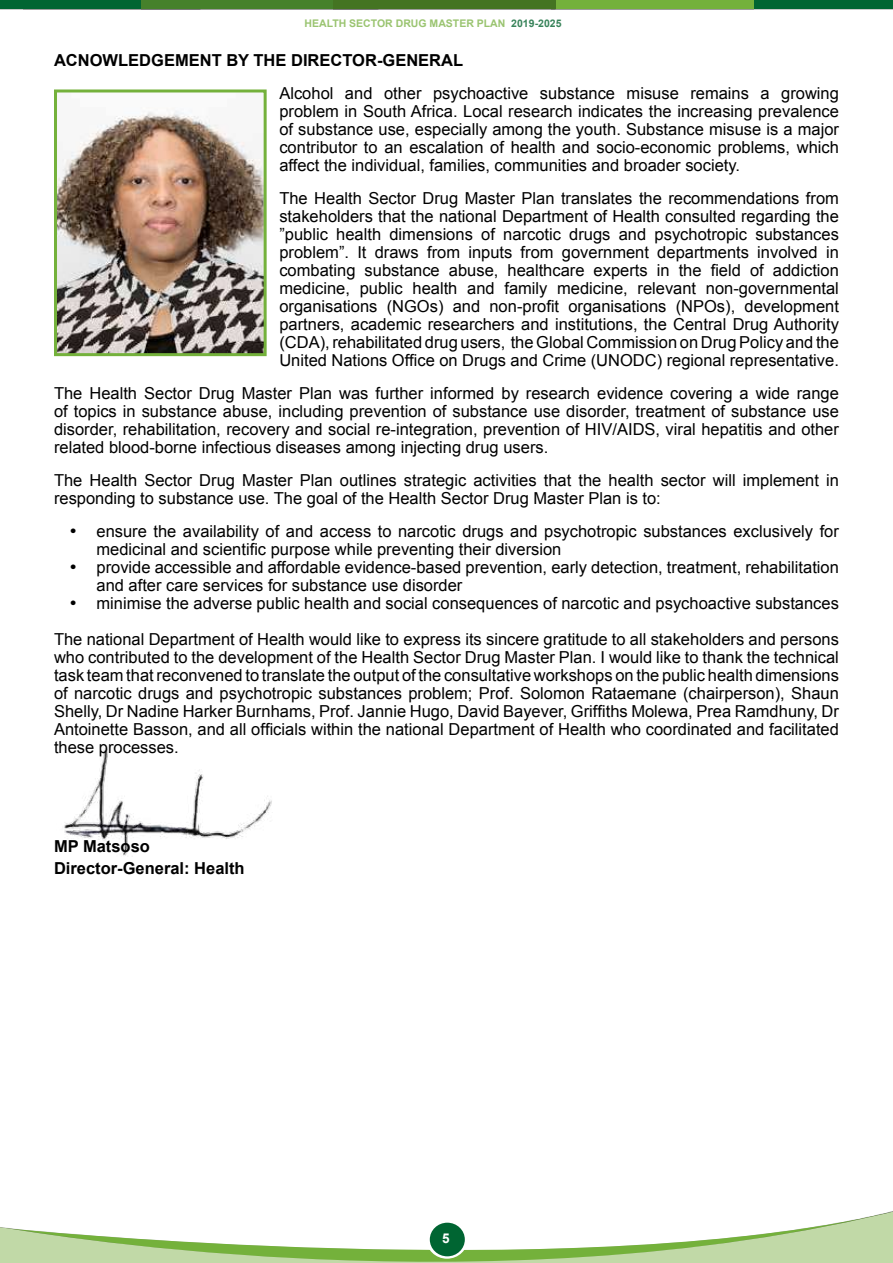
<style>
.page{position:relative;width:893px;height:1263px;background:#fff}
.page>*{position:absolute;margin:0;border:0;box-sizing:border-box;transform-origin:0 0}
.t1{font:16.5px/18px "Arial";color:#000;text-align:justify}
.t2{font:700 16.5px/22.2px "Arial";color:#000}
.t3{font:700 13.5px "Arial";color:#fff}
.t4{font:700 10.5px "Arial";color:#9ac470}
.s1{color:#39845b}
</style>
<div class="page">
<svg style="left:0;top:1211px;width:893px;height:52px"></svg>
<svg style="left:426px;top:1218px;width:42px;height:41px"></svg>
<div style="left:430px;top:1223px;width:35px;height:33px;background:#006532;border-radius:50%"></div>
<div style="left:0;top:0;width:893px;height:9px;background:#006532"></div>
<div style="left:551px;top:0;width:202px;height:9px;background:#74b13b"></div>
<div style="left:141px;top:0;width:237px;height:9px;background:#46812b"></div>
<div style="left:333px;top:0;width:222px;height:9px;background:#447422"></div>
<img style="left:64px;top:748px;width:208px;height:108px">
<img style="left:58px;top:110px;width:205px;height:242px">
<div style="left:54px;top:89px;width:213px;height:267px;border:3px solid #74b13b"></div>
<p class="t4" style="left:305px;top:16px;width:258px">HEALTH SECTOR DRUG MASTER PLAN <span class="s1">2019-2025</span></p>
<p class="t2" style="left:54px;top:50px;width:411px">ACNOWLEDGEMENT BY THE DIRECTOR-GENERAL</p>
<p class="t1" style="left:279px;top:84px;width:561px">Alcohol and other psychoactive substance misuse remains a growing problem in South Africa. Local research indicates the increasing prevalence of substance use, especially among the youth. Substance misuse is a major contributor to an escalation of health and socio-economic problems, which affect the individual, families, communities and broader society.</p>
<p class="t1" style="left:279px;top:189px;width:561px">The Health Sector Drug Master Plan translates the recommendations from stakeholders that the national Department of Health consulted regarding the ”public health dimensions of narcotic drugs and psychotropic substances problem”. It draws from inputs from government departments involved in combating substance abuse, healthcare experts in the field of addiction medicine, public health and family medicine, relevant non-governmental organisations (NGOs) and non-profit organisations (NPOs), development partners, academic researchers and institutions, the Central Drug Authority (CDA), rehabilitated drug users, the Global Commission on Drug Policy and the United Nations Office on Drugs and Crime (UNODC) regional representative.</p>
<p class="t1" style="left:54px;top:384px;width:786px">The Health Sector Drug Master Plan was further informed by research evidence covering a wide range of topics in substance abuse, including prevention of substance use disorder, treatment of substance use disorder, rehabilitation, recovery and social re-integration, prevention of HIV/AIDS, viral hepatitis and other related blood-borne infectious diseases among injecting drug users.</p>
<p class="t1" style="left:54px;top:471px;width:786px">The Health Sector Drug Master Plan outlines strategic activities that the health sector will implement in responding to substance use. The goal of the Health Sector Drug Master Plan is to:</p>
<p class="t1" style="left:97px;top:522px;width:744px;text-indent:-27px">• ensure the availability of and access to narcotic drugs and psychotropic substances exclusively for medicinal and scientific purpose while preventing their diversion</p>
<p class="t1" style="left:97px;top:558px;width:744px;text-indent:-27px">• provide accessible and affordable evidence-based prevention, early detection, treatment, rehabilitation and after care services for substance use disorder</p>
<p class="t1" style="left:54px;top:585px;width:786px;line-height:36px;text-align:right">• minimise the adverse public health and social consequences of narcotic and psychoactive substances<br>The national Department of Health would like to express its sincere gratitude to all stakeholders and persons</p>
<p class="t1" style="left:54px;top:648px;width:786px">who contributed to the development of the Health Sector Drug Master Plan. I would like to thank the technical task team that reconvened to translate the output of the consultative workshops on the public health dimensions of narcotic drugs and psychotropic substances problem; Prof. Solomon Rataemane (chairperson), Shaun Shelly, Dr Nadine Harker Burnhams, Prof. Jannie Hugo, David Bayever, Griffiths Molewa, Prea Ramdhuny, Dr Antoinette Basson, and all officials within the national Department of Health who coordinated and facilitated these processes.</p>
<p class="t2" style="left:54px;top:836px;width:192px">MP Matsoso<br>Director-General: Health</p>
<p class="t3" style="left:442px;top:1229px;width:9px">5</p>
</div>
